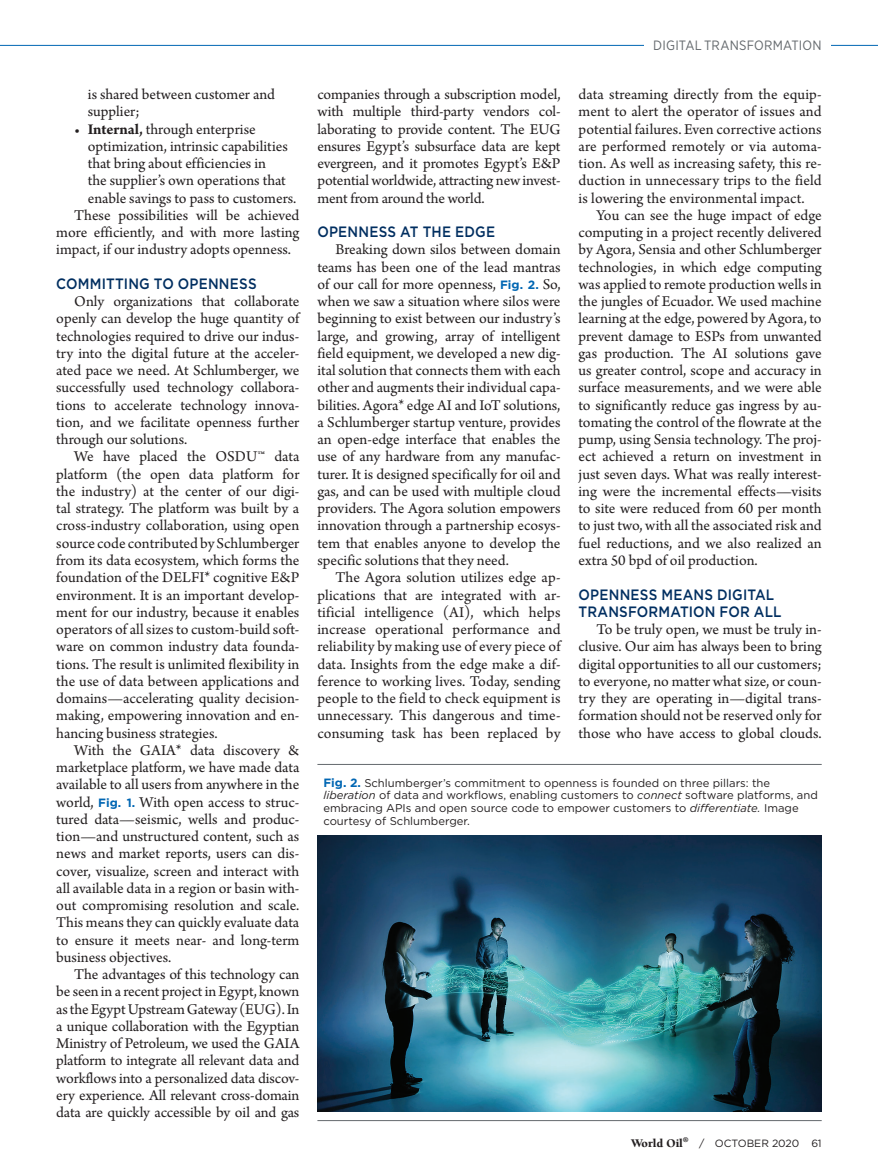
<style>
.page{position:relative;width:878px;height:1175px;background:#fff}
.page>*{position:absolute;margin:0;border:0;box-sizing:border-box;transform-origin:0 0}
.Body_copy{font:15.75px/17.2px "Arno Pro";color:#231f20;text-align:justify}
.Body_copy_with_bulle{font:15.75px/17.2px "Arno Pro";color:#231f20}
.Subhead_1{font:500 15px/17.2px "Gotham";letter-spacing:.015em;color:#002e60;scale:.9 1}
.Secondary_Page_Tagli{font:13.5px "Gotham Narrow";letter-spacing:.015em;color:#64696d}
.t1{font:900 12px "Berkeley";letter-spacing:-.005em;color:#231f20}
.Cutline{font:11.25px/12.8px "Gotham";color:#231f20}
.t2{font:10.5px "Gotham";letter-spacing:-.005em;color:#231f20}
.s1{font-weight:700}
.s2{font-family:"Gotham";font-weight:700;font-size:12px;color:#0166b3}
.s3{font-weight:700;font-size:12px;color:#0166b3}
.s4{font-style:italic}
</style>
<div class="page">
<hr style="left:0;top:45px;width:878px;height:1px;background:#0166b3">
<hr style="left:317px;top:764px;width:504px;height:1px;background:#64696d">
<img style="left:317px;top:835px;width:504px;height:276px">
<hr style="left:317px;top:1120px;width:504px;height:1px;background:#64696d">
<div style="left:644px;top:37px;width:186px;height:13px;background:#fff"></div>
<p class="Body_copy_with_bulle" style="left:88px;top:86px;width:189px">is shared between customer and supplier;</p>
<p class="Body_copy_with_bulle" style="left:88px;top:121px;width:210px;text-indent:-14px">• <span class="s1">Internal,</span> through enterprise optimization, intrinsic capabilities that bring about efficiencies in<br>the supplier’s own operations that enable savings to pass to customers.</p>
<p class="Body_copy" style="left:56px;top:207px;width:245px;text-indent:18px">These possibilities will be achieved more efficiently, and with more lasting impact, if our industry adopts openness.</p>
<p class="Subhead_1" style="left:56px;top:275px;width:224px">COMMITTING TO OPENNESS</p>
<p class="Body_copy" style="left:56px;top:293px;width:245px;text-indent:18px">Only organizations that collaborate openly can develop the huge quantity of technologies required to drive our indus&shy;try into the digital future at the acceler&shy;ated pace we need. At Schlumberger, we successfully used technology collabora&shy;tions to accelerate technology innova&shy;tion, and we facilitate openness further through our solutions.</p>
<p class="Body_copy" style="left:56px;top:449px;width:245px;text-indent:18px">We have placed the OSDU™ data platform (the open data platform for the industry) at the center of our digi&shy;tal strategy. The platform was built by a cross-industry collaboration, using open source code contributed by Schlumberger from its data ecosystem, which forms the foundation of the DELFI* cognitive E&amp;P environment. It is an important develop&shy;ment for our industry, because it enables operators of all sizes to custom-build soft&shy;ware on common industry data founda&shy;tions. The result is unlimited flexibility in the use of data between applications and domains—accelerating quality decision&shy;making, empowering innovation and en&shy;hancing business strategies.</p>
<p class="Body_copy" style="left:56px;top:742px;width:245px;text-indent:18px">With the GAIA* data discovery &amp; marketplace platform, we have made data available to all users from anywhere in the world, <span class="s2">Fig. 1.</span> With open access to struc&shy;tured data—seismic, wells and produc&shy;tion—and unstructured content, such as news and market reports, users can dis&shy;cover, visualize, screen and interact with all available data in a region or basin with&shy;out compromising resolution and scale.<br>This means they can quickly evaluate data to ensure it meets near- and long-term business objectives.</p>
<p class="Body_copy" style="left:56px;top:966px;width:245px;text-indent:18px">The advantages of this technology can be seen in a recent project in Egypt, known as the Egypt Upstream Gateway (EUG). In a unique collaboration with the Egyptian Ministry of Petroleum, we used the GAIA platform to integrate all relevant data and workflows into a personalized data discov&shy;ery experience. All relevant cross-domain data are quickly accessible by oil and gas</p>
<p class="Secondary_Page_Tagli" style="left:653px;top:37px;width:170px">DIGITAL TRANSFORMATION</p>
<p class="Body_copy" style="left:317px;top:86px;width:245px">companies through a subscription model, with multiple third-party vendors col&shy;laborating to provide content. The EUG ensures Egypt’s subsurface data are kept evergreen, and it promotes Egypt’s E&amp;P potential worldwide, attracting new invest&shy;ment from around the world.</p>
<p class="Subhead_1" style="left:317px;top:223px;width:199px">OPENNESS AT THE EDGE</p>
<p class="Body_copy" style="left:317px;top:242px;width:245px;text-indent:18px">Breaking down silos between domain teams has been one of the lead mantras of our call for more openness, <span class="s2">Fig. 2.</span> So, when we saw a situation where silos were beginning to exist between our industry’s large, and growing, array of intelligent field equipment, we developed a new dig&shy;ital solution that connects them with each other and augments their individual capa&shy;bilities. Agora* edge AI and IoT solutions, a Schlumberger startup venture, provides an open-edge interface that enables the use of any hardware from any manufac&shy;turer. It is designed specifically for oil and gas, and can be used with multiple cloud providers. The Agora solution empowers innovation through a partnership ecosys&shy;tem that enables anyone to develop the specific solutions that they need.</p>
<p class="Body_copy" style="left:317px;top:569px;width:245px;text-indent:18px">The Agora solution utilizes edge ap&shy;plications that are integrated with ar&shy;tificial intelligence (AI), which helps increase operational performance and reliability by making use of every piece of data. Insights from the edge make a dif&shy;ference to working lives. Today, sending people to the field to check equipment is unnecessary. This dangerous and time&shy;consuming task has been replaced by</p>
<p class="Body_copy" style="left:578px;top:86px;width:245px">data streaming directly from the equip&shy;ment to alert the operator of issues and potential failures. Even corrective actions are performed remotely or via automa&shy;tion. As well as increasing safety, this re&shy;duction in unnecessary trips to the field is lowering the environmental impact.</p>
<p class="Body_copy" style="left:578px;top:207px;width:245px;text-indent:18px">You can see the huge impact of edge computing in a project recently delivered by Agora, Sensia and other Schlumberger technologies, in which edge computing was applied to remote production wells in the jungles of Ecuador. We used machine learning at the edge, powered by Agora, to prevent damage to ESPs from unwanted gas production. The AI solutions gave us greater control, scope and accuracy in surface measurements, and we were able to significantly reduce gas ingress by au&shy;tomating the control of the flowrate at the pump, using Sensia technology. The proj&shy;ect achieved a return on investment in just seven days. What was really interest&shy;ing were the incremental effects—visits to site were reduced from 60 per month to just two, with all the associated risk and fuel reductions, and we also realized an extra 50 bpd of oil production.</p>
<p class="Subhead_1" style="left:578px;top:585px;width:227px">OPENNESS MEANS DIGITAL<br>TRANSFORMATION FOR ALL</p>
<p class="Body_copy" style="left:578px;top:621px;width:245px;text-indent:18px">To be truly open, we must be truly in&shy;clusive. Our aim has always been to bring digital opportunities to all our customers; to everyone, no matter what size, or coun&shy;try they are operating in—digital trans&shy;formation should not be reserved only for those who have access to global clouds.</p>
<p class="Cutline" style="left:323px;top:776px;width:496px"><span class="s3">Fig. 2.</span> Schlumberger’s commitment to openness is founded on three pillars: the <span class="s4">liberation</span> of data and workflows, enabling customers to <span class="s4">connect</span> software platforms, and embracing APIs and open source code to empower customers to <span class="s4">differentiate.</span> Image courtesy of Schlumberger.</p>
<p class="t1" style="left:631px;top:1136px;width:59px">World Oil<sup>®</sup></p>
<p class="t2" style="left:699px;top:1136px;width:124px">/ OCTOBER 2020 61</p>
</div>
